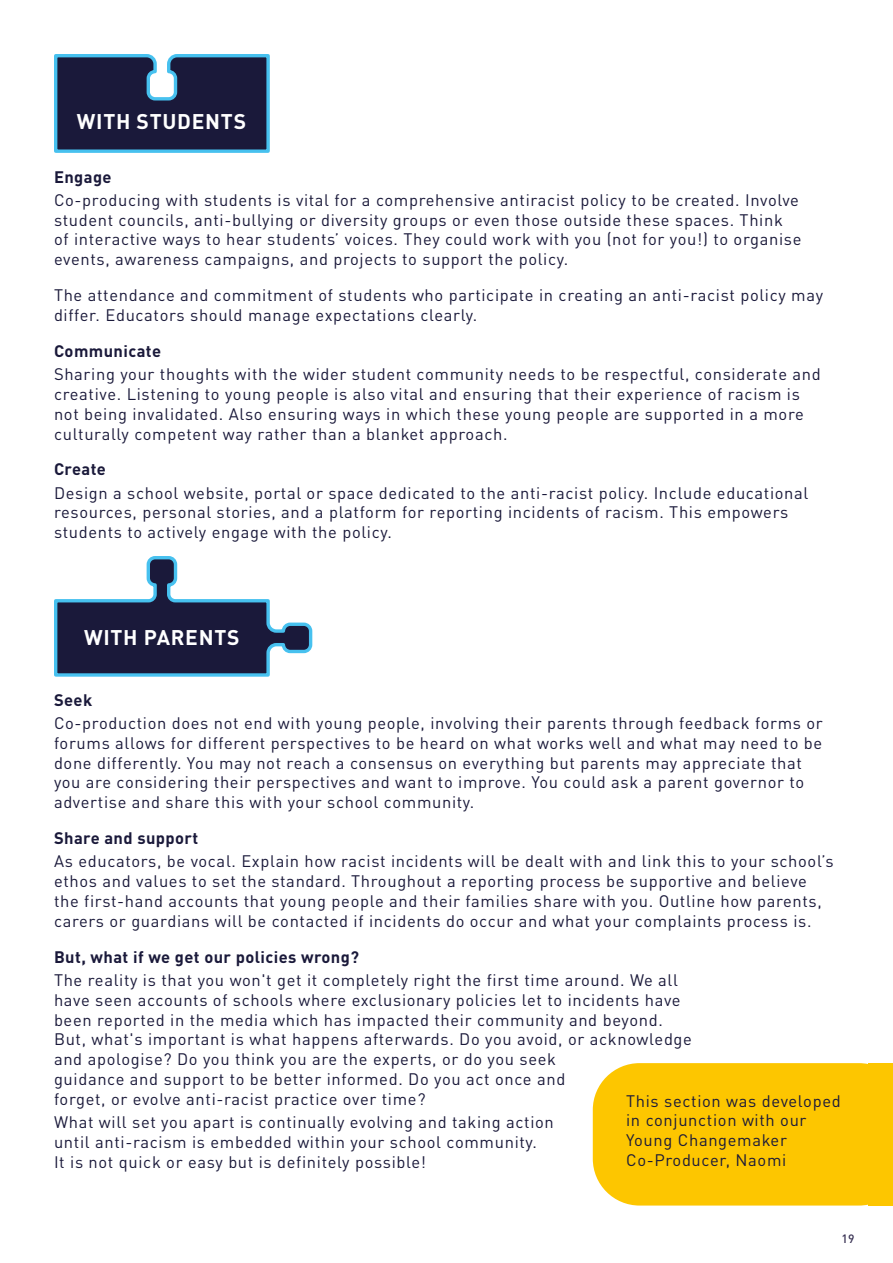
<style>
.page{position:relative;width:893px;height:1263px;background:#fff}
.page>*{position:absolute;margin:0;border:0;box-sizing:border-box;transform-origin:0 0}
.Sub_head{font:700 21px "DIN Pro";letter-spacing:.035em;color:#fff}
.BODY_blue{font:16.5px/19.8px "DIN Pro";letter-spacing:.04em;color:#1a193a}
.BODY_blue-2{font:700 16.5px "DIN Pro";letter-spacing:.025em;color:#1a193a}
.t1{font:500 12px "DIN Pro";color:#383153}
</style>
<div class="page">
<svg style="left:54px;top:54px;width:216px;height:99px;background:#273456"></svg>
<svg style="left:54px;top:556px;width:259px;height:121px"></svg>
<div style="left:593px;top:1063px;width:275px;height:142px;background:#fdc600"></div>
<div style="left:868px;top:1063px;width:25px;height:142px;background:#fdc600"></div>
<p class="Sub_head" style="left:77px;top:104px;width:171px">WITH STUDENTS</p>
<p class="BODY_blue-2" style="left:54px;top:163px;width:59px">Engage</p>
<p class="BODY_blue" style="left:54px;top:188px;width:749px">Co-producing with students is vital for a comprehensive antiracist policy to be created. Involve student councils, anti-bullying or diversity groups or even those outside these spaces. Think of interactive ways to hear students’ voices. They could work with you (not for you!) to organise events, awareness campaigns, and projects to support the policy.</p>
<p class="BODY_blue" style="left:54px;top:284px;width:771px">The attendance and commitment of students who participate in creating an anti-racist policy may differ. Educators should manage expectations clearly.</p>
<p class="BODY_blue-2" style="left:54px;top:337px;width:109px">Communicate</p>
<p class="BODY_blue" style="left:54px;top:363px;width:768px">Sharing your thoughts with the wider student community needs to be respectful, considerate and creative. Listening to young people is also vital and ensuring that their experience of racism is not being invalidated. Also ensuring ways in which these young people are supported in a more culturally competent way rather than a blanket approach.</p>
<p class="BODY_blue-2" style="left:54px;top:456px;width:53px">Create</p>
<p class="BODY_blue" style="left:54px;top:481px;width:756px">Design a school website, portal or space dedicated to the anti-racist policy. Include educational resources, personal stories, and a platform for reporting incidents of racism. This empowers students to actively engage with the policy.</p>
<p class="Sub_head" style="left:84px;top:620px;width:157px">WITH PARENTS</p>
<p class="BODY_blue-2" style="left:54px;top:686px;width:40px">Seek</p>
<p class="BODY_blue" style="left:54px;top:711px;width:770px">Co-production does not end with young people, involving their parents through feedback forms or forums allows for different perspectives to be heard on what works well and what may need to be done differently. You may not reach a consensus on everything but parents may appreciate that you are considering their perspectives and want to improve. You could ask a parent governor to advertise and share this with your school community.</p>
<p class="BODY_blue-2" style="left:54px;top:824px;width:146px">Share and support</p>
<p class="BODY_blue" style="left:54px;top:850px;width:781px">As educators, be vocal. Explain how racist incidents will be dealt with and link this to your school’s ethos and values to set the standard. Throughout a reporting process be supportive and believe the first-hand accounts that young people and their families share with you. Outline how parents, carers or guardians will be contacted if incidents do occur and what your complaints process is.</p>
<p class="BODY_blue-2" style="left:54px;top:943px;width:306px">But, what if we get our policies wrong?</p>
<p class="BODY_blue" style="left:54px;top:968px;width:639px">The reality is that you won't get it completely right the first time around. We all have seen accounts of schools where exclusionary policies let to incidents have been reported in the media which has impacted their community and beyond.<br>But, what's important is what happens afterwards. Do you avoid, or acknowledge and apologise? Do you think you are the experts, or do you seek<br>guidance and support to be better informed. Do you act once and<br>forget, or evolve anti-racist practice over time?</p>
<p class="BODY_blue" style="left:54px;top:1110px;width:501px">What will set you apart is continually evolving and taking action until anti-racism is embedded within your school community.<br>It is not quick or easy but is definitely possible!</p>
<p class="BODY_blue" style="left:626px;top:1089px;width:216px">This section was developed in conjunction with our<br>Young Changemaker<br>Co-Producer, Naomi</p>
<p class="t1" style="left:841px;top:1229px;width:15px">19</p>
</div>
